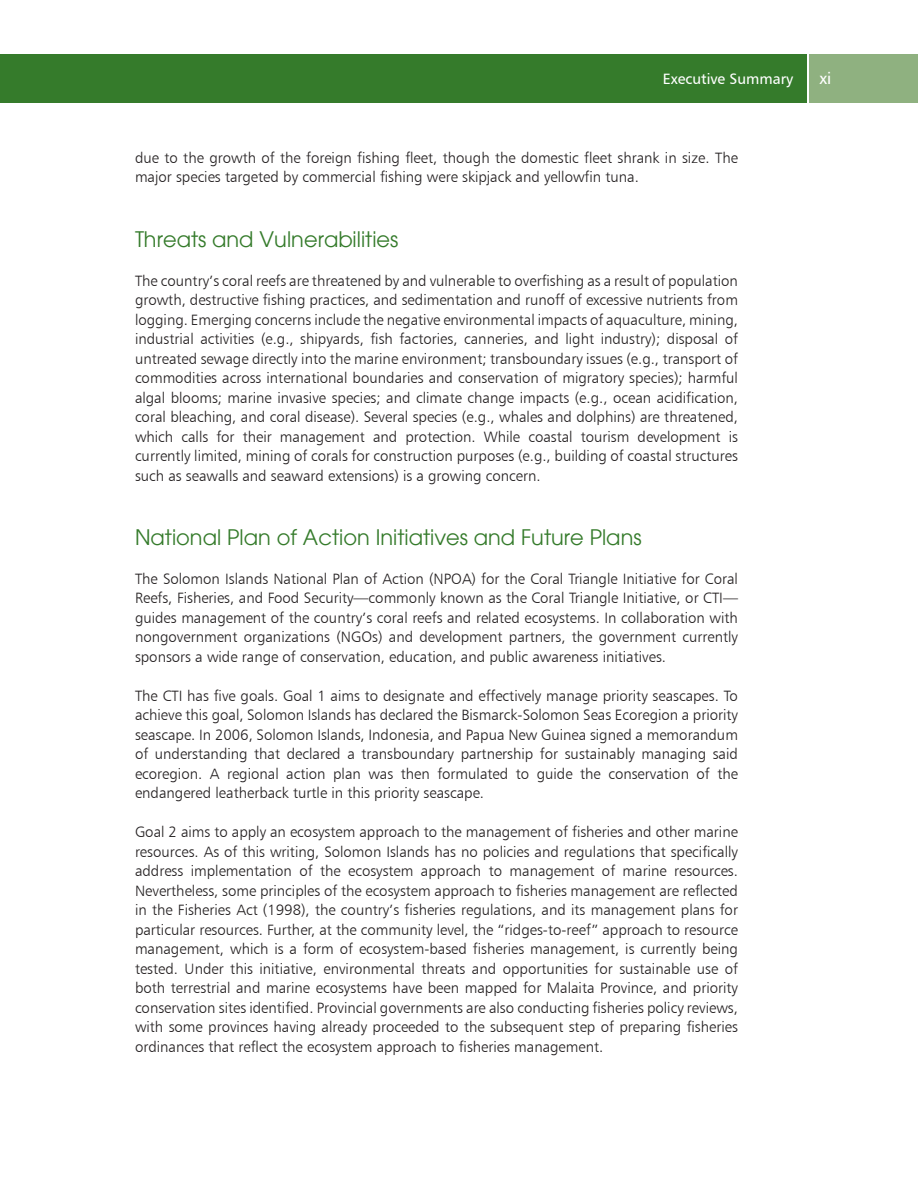
<style>
.page{position:relative;width:918px;height:1188px;background:#fff}
.page>*{position:absolute;margin:0;border:0;box-sizing:border-box;transform-origin:0 0}
.t1{font:21px "Avant Garde";color:#357b2b}
.t2{font:16.5px "Humanist 777 BT Roman B";color:#fff}
.t3{font:15px/19.5px "Humanist 777 BT Light B";color:#231f20;text-align:justify}
.t4{font:15px "Humanist 777 BT Roman B";color:#fff}
</style>
<div class="page">
<div style="left:0;top:54px;width:807px;height:48px;background:#357b2b"></div>
<div style="left:809px;top:54px;width:109px;height:48px;background:#8fb180"></div>
<p class="t4" style="left:663px;top:69px;width:132px">Executive Summary</p>
<p class="t2" style="left:819px;top:68px;width:13px">xi</p>
<p class="t3" style="left:135px;top:148px;width:604px">due to the growth of the foreign fishing fleet, though the domestic fleet shrank in size. The major species targeted by commercial fishing were skipjack and yellowfin tuna.</p>
<h1 class="t1" style="left:135px;top:226px;width:265px">Threats and Vulnerabilities</h1>
<p class="t3" style="left:135px;top:270px;width:605px">The country’s coral reefs are threatened by and vulnerable to overfishing as a result of population growth, destructive fishing practices, and sedimentation and runoff of excessive nutrients from logging. Emerging concerns include the negative environmental impacts of aquaculture, mining, industrial activities (e.g., shipyards, fish factories, canneries, and light industry); disposal of untreated sewage directly into the marine environment; transboundary issues (e.g., transport of commodities across international boundaries and conservation of migratory species); harmful algal blooms; marine invasive species; and climate change impacts (e.g., ocean acidification, coral bleaching, and coral disease). Several species (e.g., whales and dolphins) are threatened, which calls for their management and protection. While coastal tourism development is currently limited, mining of corals for construction purposes (e.g., building of coastal structures such as seawalls and seaward extensions) is a growing concern.</p>
<h1 class="t1" style="left:135px;top:524px;width:508px">National Plan of Action Initiatives and Future Plans</h1>
<p class="t3" style="left:135px;top:569px;width:605px">The Solomon Islands National Plan of Action (NPOA) for the Coral Triangle Initiative for Coral Reefs, Fisheries, and Food Security—commonly known as the Coral Triangle Initiative, or CTI— guides management of the country’s coral reefs and related ecosystems. In collaboration with nongovernment organizations (NGOs) and development partners, the government currently sponsors a wide range of conservation, education, and public awareness initiatives.</p>
<p class="t3" style="left:135px;top:686px;width:605px">The CTI has five goals. Goal 1 aims to designate and effectively manage priority seascapes. To achieve this goal, Solomon Islands has declared the Bismarck-Solomon Seas Ecoregion a priority seascape. In 2006, Solomon Islands, Indonesia, and Papua New Guinea signed a memorandum of understanding that declared a transboundary partnership for sustainably managing said ecoregion. A regional action plan was then formulated to guide the conservation of the endangered leatherback turtle in this priority seascape.</p>
<p class="t3" style="left:135px;top:822px;width:605px">Goal 2 aims to apply an ecosystem approach to the management of fisheries and other marine resources. As of this writing, Solomon Islands has no policies and regulations that specifically address implementation of the ecosystem approach to management of marine resources.<br>Nevertheless, some principles of the ecosystem approach to fisheries management are reflected in the Fisheries Act (1998), the country’s fisheries regulations, and its management plans for particular resources. Further, at the community level, the “ridges-to-reef” approach to resource management, which is a form of ecosystem-based fisheries management, is currently being tested. Under this initiative, environmental threats and opportunities for sustainable use of both terrestrial and marine ecosystems have been mapped for Malaita Province, and priority conservation sites identified. Provincial governments are also conducting fisheries policy reviews, with some provinces having already proceeded to the subsequent step of preparing fisheries ordinances that reflect the ecosystem approach to fisheries management.</p>
</div>
